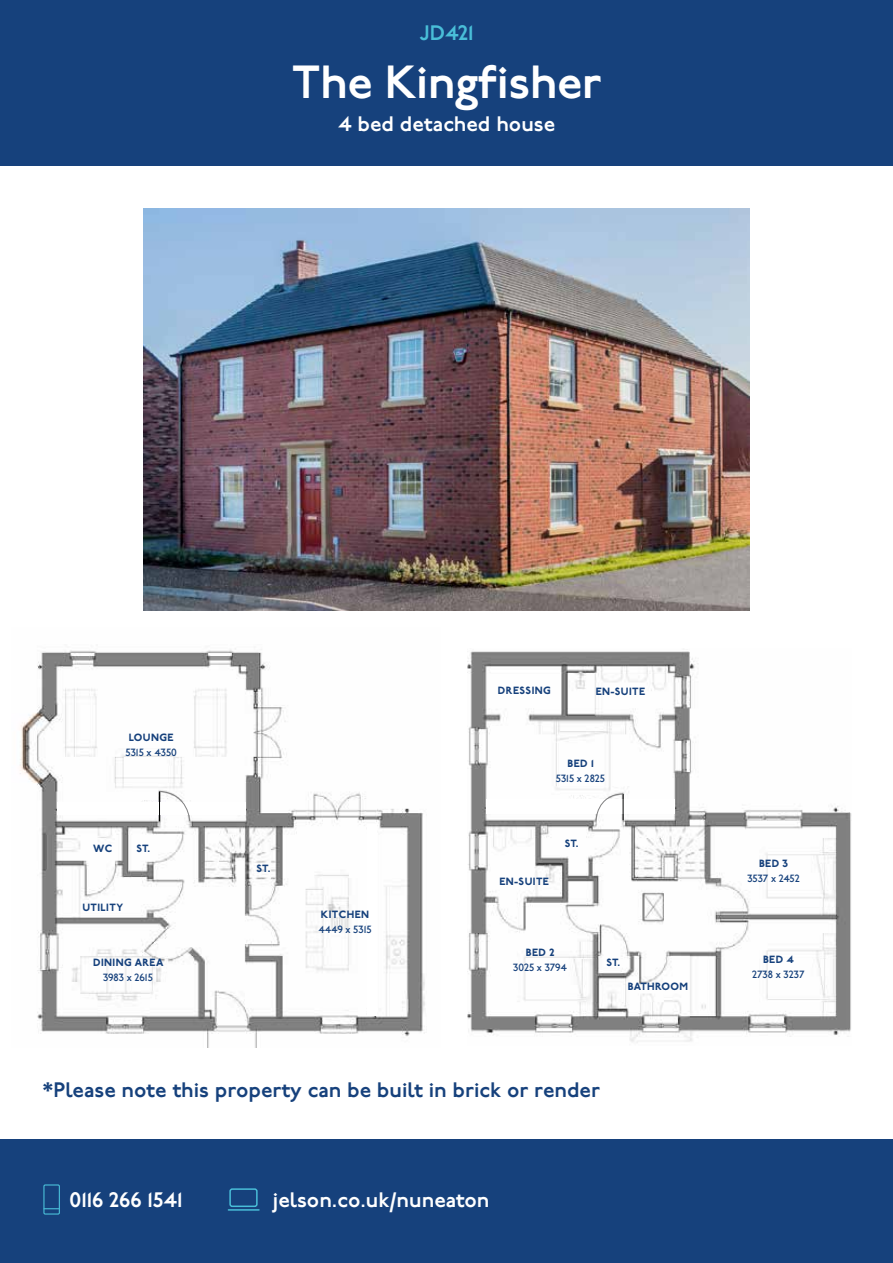
<style>
.page{position:relative;width:893px;height:1263px;background:#fff}
.page>*{position:absolute;margin:0;border:0;box-sizing:border-box;transform-origin:0 0}
.t1{font:600 46.5px "P22 Underground";letter-spacing:-.01em;color:#fff}
.t2{font:600 21px "P22 Underground";color:#fff}
.t3{font:600 21px "P22 Underground";color:#16417c}
.t4{font:600 21px "P22 Underground";color:#49bed8}
.t5{font:800 10.5px "P22 Underground";letter-spacing:.04em;color:#16417c}
.t6{font:500 10.5px "P22 Underground";color:#16417c}
</style>
<div class="page">
<div style="left:0;top:0;width:893px;height:165px;background:#16417c"></div>
<div style="left:0;top:1140px;width:893px;height:123px;background:#16417c"></div>
<div style="left:43px;top:1184px;width:17px;height:30px;border:1px solid #49bed8"></div>
<svg style="left:44px;top:1208px;width:16px;height:1px"></svg>
<div style="left:229px;top:1188px;width:29px;height:19px;border:1px solid #49bed8;border-radius:2px"></div>
<hr style="left:228px;top:1209px;width:31px;height:2px;background:#49bed8">
<img style="left:144px;top:208px;width:605px;height:402px">
<img style="left:20px;top:648px;width:405px;height:399px">
<div style="left:57px;top:802px;width:188px;height:12px;background:#fff"></div>
<div style="left:367px;top:824px;width:10px;height:192px;background:#fff"></div>
<svg style="left:159px;top:790px;width:31px;height:32px"></svg>
<img style="left:467px;top:651px;width:384px;height:392px">
<div style="left:486px;top:800px;width:189px;height:14px;background:#fff"></div>
<svg style="left:595px;top:793px;width:29px;height:28px"></svg>
<h2 class="t4" style="left:420px;top:21px;width:55px">JD421</h2>
<h1 class="t1" style="left:292px;top:56px;width:311px">The Kingfisher</h1>
<h2 class="t2" style="left:338px;top:112px;width:218px">4 bed detached house</h2>
<p class="t5" style="left:129px;top:731px;width:46px">LOUNGE</p>
<p class="t6" style="left:126px;top:746px;width:53px">5315 x 4350</p>
<p class="t5" style="left:93px;top:842px;width:21px">WC</p>
<p class="t5" style="left:136px;top:842px;width:15px">ST.</p>
<p class="t5" style="left:82px;top:901px;width:42px">UTILITY</p>
<p class="t5" style="left:93px;top:956px;width:72px">DINING AREA</p>
<p class="t6" style="left:103px;top:971px;width:51px">3983 x 2615</p>
<p class="t5" style="left:257px;top:862px;width:15px">ST.</p>
<p class="t5" style="left:321px;top:908px;width:50px">KITCHEN</p>
<p class="t6" style="left:318px;top:923px;width:55px">4449 x 5315</p>
<p class="t5" style="left:498px;top:684px;width:54px">DRESSING</p>
<p class="t5" style="left:596px;top:685px;width:51px">EN-SUITE</p>
<p class="t5" style="left:567px;top:757px;width:28px">BED 1</p>
<p class="t6" style="left:556px;top:772px;width:51px">5315 x 2825</p>
<p class="t5" style="left:499px;top:875px;width:51px">EN-SUITE</p>
<p class="t5" style="left:565px;top:837px;width:15px">ST.</p>
<p class="t5" style="left:526px;top:946px;width:30px">BED 2</p>
<p class="t6" style="left:513px;top:961px;width:55px">3025 x 3794</p>
<p class="t5" style="left:606px;top:957px;width:15px">ST.</p>
<p class="t5" style="left:628px;top:981px;width:62px">BATHROOM</p>
<h2 class="t3" style="left:43px;top:1078px;width:559px">*Please note this property can be built in brick or render</h2>
<h2 class="t2" style="left:69px;top:1188px;width:115px">0116 266 1541</h2>
<h2 class="t2" style="left:273px;top:1188px;width:218px">jelson.co.uk/nuneaton</h2>
<p class="t5" style="left:759px;top:857px;width:31px">BED 3</p>
<p class="t6" style="left:747px;top:873px;width:54px">3537 x 2452</p>
<p class="t5" style="left:763px;top:953px;width:32px">BED 4</p>
<p class="t6" style="left:752px;top:969px;width:54px">2738 x 3237</p>
</div>
